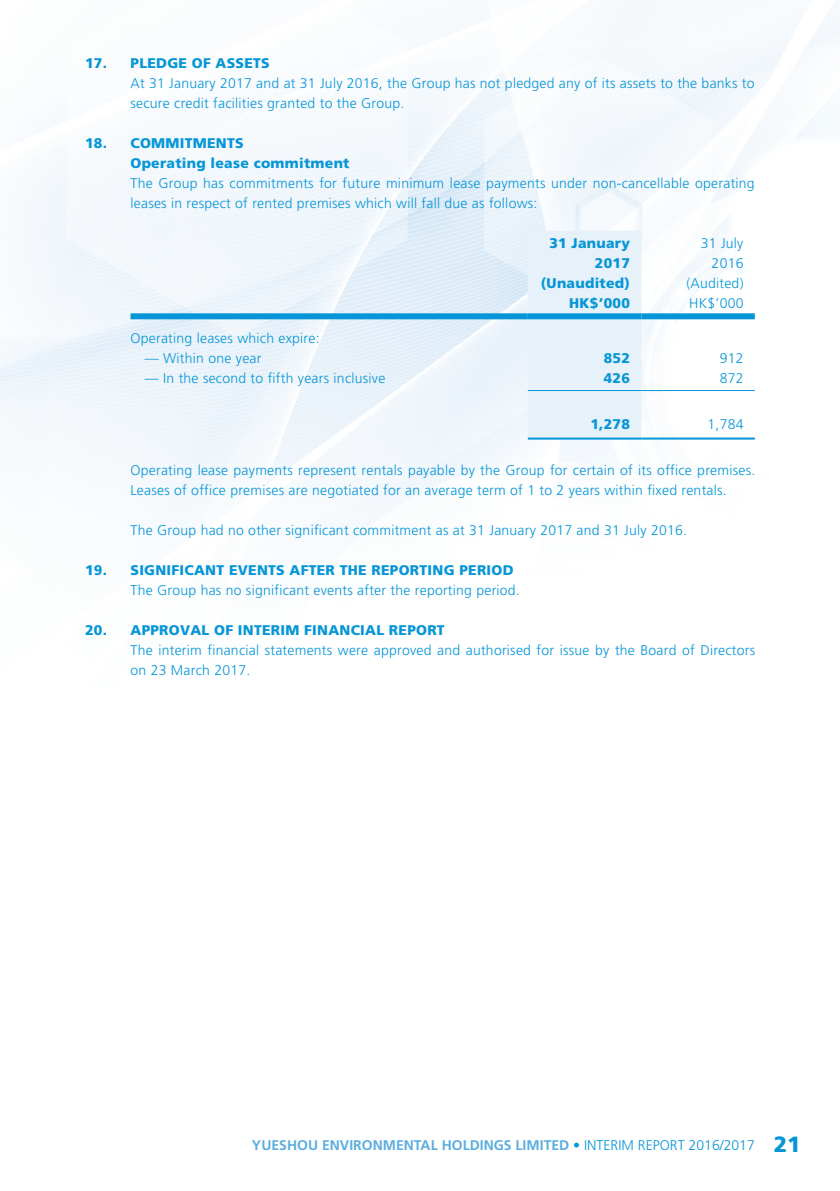
<style>
.page{position:relative;width:840px;height:1191px;background:#fff}
.page>*{position:absolute;margin:0;border:0;box-sizing:border-box;transform-origin:0 0}
._06_Notes{font:300 14px/20px "Frutiger LT Std";letter-spacing:.015em;color:#0696d7}
._51_N_Table_txt{font:300 14px "Frutiger LT Std";letter-spacing:.015em;color:#0696d7}
._07_NH1{font:900 14px "Frutiger LT Std";letter-spacing:.02em;color:#0696d7}
.t1{font:700 14px "Frutiger LT Std";color:#5bade0}
._51_N_Table_txt-2{font:900 14px "Frutiger LT Std";letter-spacing:.02em;color:#0696d7}
._08_NH2{font:900 14px "Frutiger LT Std";letter-spacing:.02em;color:#0696d7}
.s1{font-weight:300;color:#0696d7}
.s2{font-weight:900;font-size:22px;color:#0696d7}
</style>
<div class="page">
<img style="left:0;top:0;width:839px;height:538px">
<div style="left:527px;top:231px;width:114px;height:206px;background:#e6f1f9"></div>
<div style="left:130px;top:313px;width:397px;height:6px;background:#0696d7"></div>
<div style="left:527px;top:313px;width:114px;height:6px;background:#0696d7"></div>
<div style="left:641px;top:313px;width:113px;height:6px;background:#0696d7"></div>
<hr style="left:527px;top:390px;width:114px;height:1px;background:#0696d7">
<hr style="left:641px;top:390px;width:113px;height:1px;background:#0696d7">
<hr style="left:527px;top:437px;width:114px;height:2px;background:#0696d7">
<hr style="left:641px;top:437px;width:113px;height:2px;background:#0696d7">
<p class="_07_NH1" style="left:85px;top:55px;width:186px">17. PLEDGE OF ASSETS</p>
<p class="_06_Notes" style="left:130px;top:74px;width:625px">At 31 January 2017 and at 31 July 2016, the Group has not pledged any of its assets to the banks to secure credit facilities granted to the Group.</p>
<p class="_07_NH1" style="left:85px;top:135px;width:160px">18. COMMITMENTS</p>
<p class="_08_NH2" style="left:130px;top:155px;width:220px">Operating lease commitment</p>
<p class="_06_Notes" style="left:130px;top:174px;width:625px">The Group has commitments for future minimum lease payments under non-cancellable operating leases in respect of rented premises which will fall due as follows:</p>
<p class="_51_N_Table_txt-2" style="left:549px;top:235px;width:82px">31 January</p>
<p class="_51_N_Table_txt-2" style="left:594px;top:255px;width:37px">2017</p>
<p class="_51_N_Table_txt" style="left:700px;top:236px;width:44px">31 July</p>
<p class="_51_N_Table_txt" style="left:711px;top:256px;width:33px">2016</p>
<p class="_51_N_Table_txt-2" style="left:540px;top:275px;width:90px">(Unaudited)</p>
<p class="_51_N_Table_txt" style="left:686px;top:276px;width:59px">(Audited)</p>
<p class="_51_N_Table_txt-2" style="left:569px;top:295px;width:62px">HK$’000</p>
<p class="_51_N_Table_txt" style="left:688px;top:296px;width:56px">HK$’000</p>
<p class="_51_N_Table_txt" style="left:130px;top:330px;width:190px">Operating leases which expire:</p>
<p class="_51_N_Table_txt" style="left:145px;top:350px;width:118px">— Within one year</p>
<p class="_51_N_Table_txt-2" style="left:603px;top:349px;width:28px">852</p>
<p class="_51_N_Table_txt" style="left:719px;top:350px;width:25px">912</p>
<p class="_51_N_Table_txt" style="left:145px;top:370px;width:242px">— In the second to fifth years inclusive</p>
<p class="_51_N_Table_txt-2" style="left:603px;top:369px;width:28px">426</p>
<p class="_51_N_Table_txt" style="left:719px;top:370px;width:25px">872</p>
<p class="_51_N_Table_txt-2" style="left:590px;top:415px;width:41px">1,278</p>
<p class="_51_N_Table_txt" style="left:707px;top:416px;width:37px">1,784</p>
<p class="_06_Notes" style="left:130px;top:460px;width:626px">Operating lease payments represent rentals payable by the Group for certain of its office premises.<br>Leases of office premises are negotiated for an average term of 1 to 2 years within fixed rentals.</p>
<p class="_06_Notes" style="left:130px;top:520px;width:558px">The Group had no other significant commitment as at 31 January 2017 and 31 July 2016.</p>
<p class="_07_NH1" style="left:85px;top:561px;width:429px">19. SIGNIFICANT EVENTS AFTER THE REPORTING PERIOD</p>
<p class="_06_Notes" style="left:130px;top:580px;width:390px">The Group has no significant events after the reporting period.</p>
<p class="_07_NH1" style="left:85px;top:621px;width:361px">20. APPROVAL OF INTERIM FINANCIAL REPORT</p>
<p class="_06_Notes" style="left:130px;top:640px;width:626px">The interim financial statements were approved and authorised for issue by the Board of Directors on 23 March 2017.</p>
<p class="t1" style="left:252px;top:1136px;width:550px">YUESHOU ENVIRONMENTAL HOLDINGS LIMITED <span class="s1">• INTERIM REPORT 2016/2017</span> <span class="s2">21</span></p>
</div>
